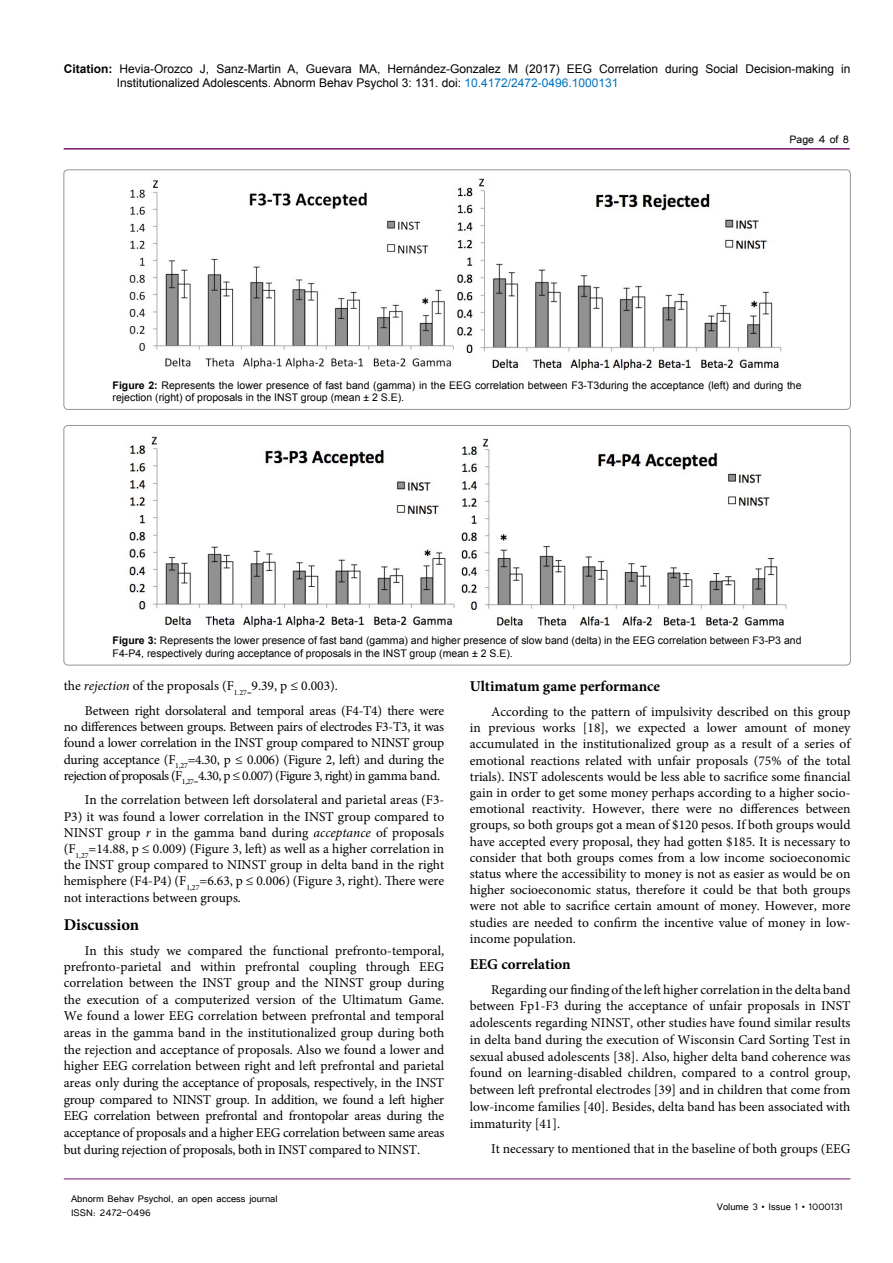
<style>
.page{position:relative;width:893px;height:1263px;background:#fff}
.page>*{position:absolute;margin:0;border:0;box-sizing:border-box;transform-origin:0 0}
.t1{font:700 16.5px "Minion Pro";color:#000}
.t2{font:700 15px "Minion Pro";color:#000}
.t3{font:13.5px/16.2px "Minion Pro";color:#000;text-align:justify}
.t4{font:13.5px/24.8px "Minion Pro";letter-spacing:-.02em;color:#000}
.t5{font:13.5px "Tunga";color:#000}
.t6{font:12px/14.4px "Arial";color:#000}
.t7{font:12px/14.4px "Tunga";color:#000}
.t8{font:10.5px/12.6px "Arial";color:#000}
.s1{font-weight:700}
.s2{color:#0072bc}
.s3{font-style:italic}
</style>
<div class="page">
<hr style="left:64px;top:148px;width:786px;height:2px;background:#741472">
<hr style="left:64px;top:1179px;width:786px;height:1px;background:#741472">
<div style="left:64px;top:170px;width:786px;height:239px;border:1px solid #939598;border-radius:4px"></div>
<img style="left:129px;top:178px;width:653px;height:193px">
<div style="left:64px;top:425px;width:786px;height:240px;border:1px solid #939598;border-radius:4px"></div>
<img style="left:128px;top:435px;width:659px;height:193px">
<p class="t6" style="left:117px;top:61px;width:735px;text-indent:-53px"><span class="s1">Citation:</span> Hevia-Orozco J, Sanz-Martin A, Guevara MA, Hernández-Gonzalez M (2017) EEG Correlation during Social Decision-making in<br>Institutionalized Adolescents. Abnorm Behav Psychol 3: 131. doi: <span class="s2">10.4172/2472-0496.1000131</span></p>
<p class="t5" style="left:790px;top:131px;width:61px">Page 4 of 8</p>
<p class="t8" style="left:113px;top:379px;width:690px"><span class="s1">Figure 2:</span> Represents the lower presence of fast band (gamma) in the EEG correlation between F3-T3during the acceptance (left) and during the rejection (right) of proposals in the INST group (mean ± 2 S.E).</p>
<p class="t8" style="left:113px;top:634px;width:690px"><span class="s1">Figure 3:</span> Represents the lower presence of fast band (gamma) and higher presence of slow band (delta) in the EEG correlation between F3-P3 and<br>F4-P4, respectively during acceptance of proposals in the INST group (mean ± 2 S.E).</p>
<p class="t4" style="left:85px;top:674px;width:361px;text-indent:-21px">the <span class="s3">rejection</span> of the proposals (F<sub>1.27=</sub>9.39, p ≤ 0.003).<br>Between right dorsolateral and temporal areas (F4-T4) there were</p>
<p class="t3" style="left:64px;top:719px;width:382px">no differences between groups. Between pairs of electrodes F3-T3, it was found a lower correlation in the INST group compared to NINST group during acceptance (F<sub>1,27</sub>=4.30, p ≤ 0.006) (Figure 2, left) and during the rejection of proposals (F<sub>1,27=</sub>4.30, p ≤ 0.007) (Figure 3, right) in gamma band.</p>
<p class="t3" style="left:64px;top:792px;width:382px;text-indent:21px">In the correlation between left dorsolateral and parietal areas (F3- P3) it was found a lower correlation in the INST group compared to NINST group <span class="s3">r</span> in the gamma band during <span class="s3">acceptance</span> of proposals (F<sub>1,27</sub>=14.88, p ≤ 0.009) (Figure 3, left) as well as a higher correlation in the INST group compared to NINST group in delta band in the right hemisphere (F4-P4) (F<sub>1,27</sub>=6.63, p ≤ 0.006) (Figure 3, right). There were not interactions between groups.</p>
<p class="t1" style="left:64px;top:913px;width:77px">Discussion</p>
<p class="t3" style="left:64px;top:942px;width:382px;text-indent:21px">In this study we compared the functional prefronto-temporal, prefronto-parietal and within prefrontal coupling through EEG correlation between the INST group and the NINST group during the execution of a computerized version of the Ultimatum Game.<br>We found a lower EEG correlation between prefrontal and temporal areas in the gamma band in the institutionalized group during both the rejection and acceptance of proposals. Also we found a lower and higher EEG correlation between right and left prefrontal and parietal areas only during the acceptance of proposals, respectively, in the INST group compared to NINST group. In addition, we found a left higher EEG correlation between prefrontal and frontopolar areas during the acceptance of proposals and a higher EEG correlation between same areas but during rejection of proposals, both in INST compared to NINST.</p>
<p class="t7" style="left:71px;top:1190px;width:208px">Abnorm Behav Psychol, an open access journal<br>ISSN: 2472-0496</p>
<p class="t2" style="left:470px;top:676px;width:192px">Ultimatum game performance</p>
<p class="t3" style="left:470px;top:704px;width:382px;text-indent:21px">According to the pattern of impulsivity described on this group in previous works [18], we expected a lower amount of money accumulated in the institutionalized group as a result of a series of emotional reactions related with unfair proposals (75% of the total trials). INST adolescents would be less able to sacrifice some financial gain in order to get some money perhaps according to a higher socio&shy;emotional reactivity. However, there were no differences between groups, so both groups got a mean of $120 pesos. If both groups would have accepted every proposal, they had gotten $185. It is necessary to consider that both groups comes from a low income socioeconomic status where the accessibility to money is not as easier as would be on higher socioeconomic status, therefore it could be that both groups were not able to sacrifice certain amount of money. However, more studies are needed to confirm the incentive value of money in low&shy;income population.</p>
<p class="t2" style="left:470px;top:954px;width:102px">EEG correlation</p>
<p class="t3" style="left:470px;top:981px;width:382px;line-height:16.6px;text-indent:21px">Regarding our finding of the left higher correlation in the delta band between Fp1-F3 during the acceptance of unfair proposals in INST adolescents regarding NINST, other studies have found similar results in delta band during the execution of Wisconsin Card Sorting Test in sexual abused adolescents [38]. Also, higher delta band coherence was found on learning-disabled children, compared to a control group, between left prefrontal electrodes [39] and in children that come from low-income families [40]. Besides, delta band has been associated with immaturity [41].</p>
<p class="t3" style="left:491px;top:1141px;width:361px">It necessary to mentioned that in the baseline of both groups (EEG</p>
<p class="t7" style="left:717px;top:1199px;width:128px">Volume 3 • Issue 1 • 1000131</p>
</div>
